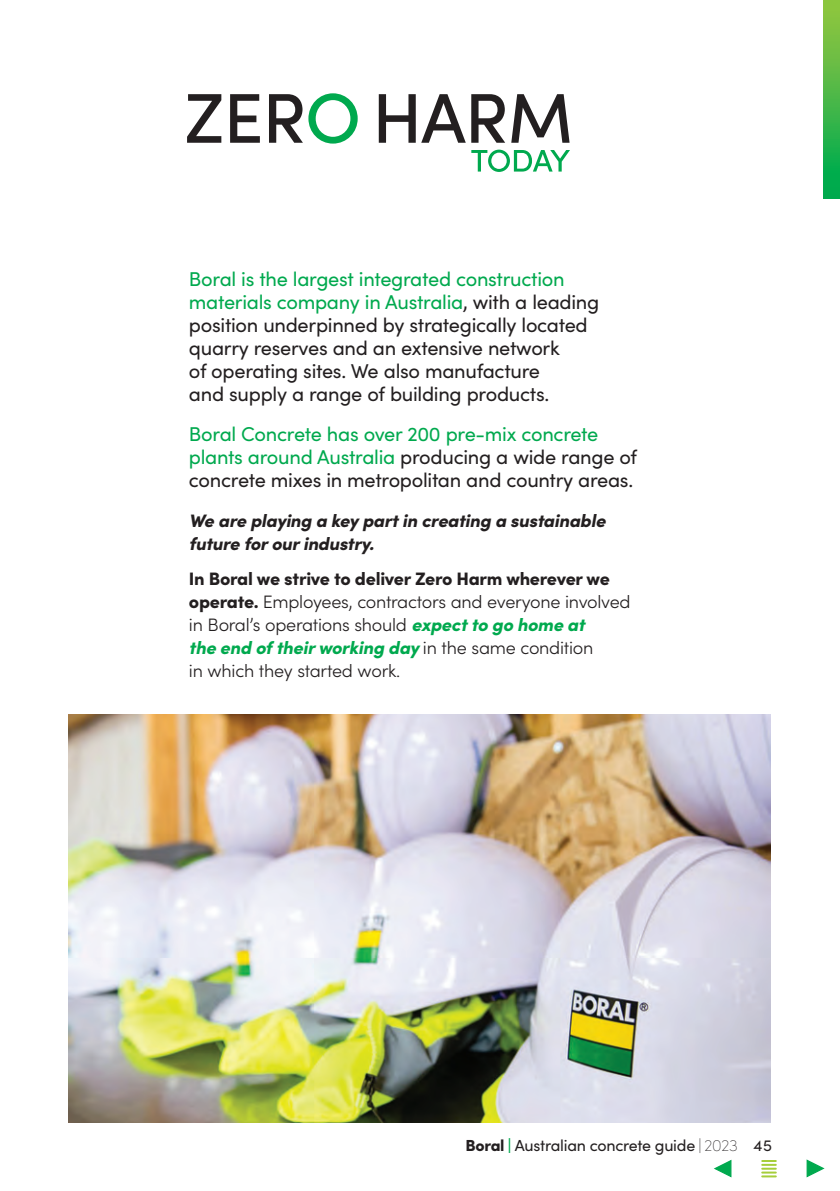
<style>
.page{position:relative;width:840px;height:1191px;background:#fff}
.page>*{position:absolute;margin:0;border:0;box-sizing:border-box;transform-origin:0 0}
.t1{font:20px/23px "Sofia Pro";letter-spacing:-.015em;color:#231f20}
.t2{font:300 18px/23px "Sofia Pro";letter-spacing:-.015em;color:#231f20}
.t3{font:italic 900 18px/23px "Sofia Pro";letter-spacing:-.015em;color:#231f20}
.t4{font:16px "Sofia Pro";letter-spacing:-.015em;color:#231f20}
.s1{color:#00a94e}
.s2{font-weight:900}
.s3{font-weight:900;font-style:italic;color:#00a94e}
.s4{font-weight:900;color:#00a94e}
.s5{font-weight:200}
.s6{font-family:"Helvetica Neue LT Std";font-weight:700;font-stretch:condensed;font-size:30px;color:#fff}
</style>
<div class="page">
<div style="left:822px;top:0;width:17px;height:199px;background:linear-gradient(to bottom,#9ac73f,#00a94f)"></div>
<svg style="left:471px;top:150px;width:98px;height:22px"></svg>
<svg style="left:378px;top:94px;width:191px;height:49px"></svg>
<svg style="left:187px;top:93px;width:170px;height:51px"></svg>
<svg style="left:714px;top:1160px;width:17px;height:17px"></svg>
<svg style="left:806px;top:1159px;width:18px;height:19px"></svg>
<svg style="left:761px;top:1160px;width:14px;height:17px"></svg>
<img style="left:68px;top:714px;width:702px;height:409px">
<p class="t1" style="left:189px;top:267px;width:411px"><span class="s1">Boral is the largest integrated construction materials company in Australia</span>, with a leading position underpinned by strategically located quarry reserves and an extensive network<br>of operating sites. We also manufacture<br>and supply a range of building products.</p>
<p class="t1" style="left:189px;top:422px;width:449px"><span class="s1">Boral Concrete has over 200 pre-mix concrete plants around Australia</span> producing a wide range of concrete mixes in metropolitan and country areas.</p>
<p class="t3" style="left:189px;top:508px;width:418px">We are playing a key part in creating a sustainable future for our industry.</p>
<p class="t2" style="left:189px;top:566px;width:443px"><span class="s2">In Boral we strive to deliver Zero Harm wherever we operate.</span> Employees, contractors and everyone involved in Boral’s operations should <span class="s3">expect to go home at<br>the end of their working day</span> in the same condition<br>in which they started work.</p>
<p class="t4" style="left:465px;top:1134px;width:339px"><span class="s2">Boral</span> <span class="s4">|</span> Australian concrete guide <span class="s5">| 2023</span> 45 <span class="s6">45</span></p>
</div>
